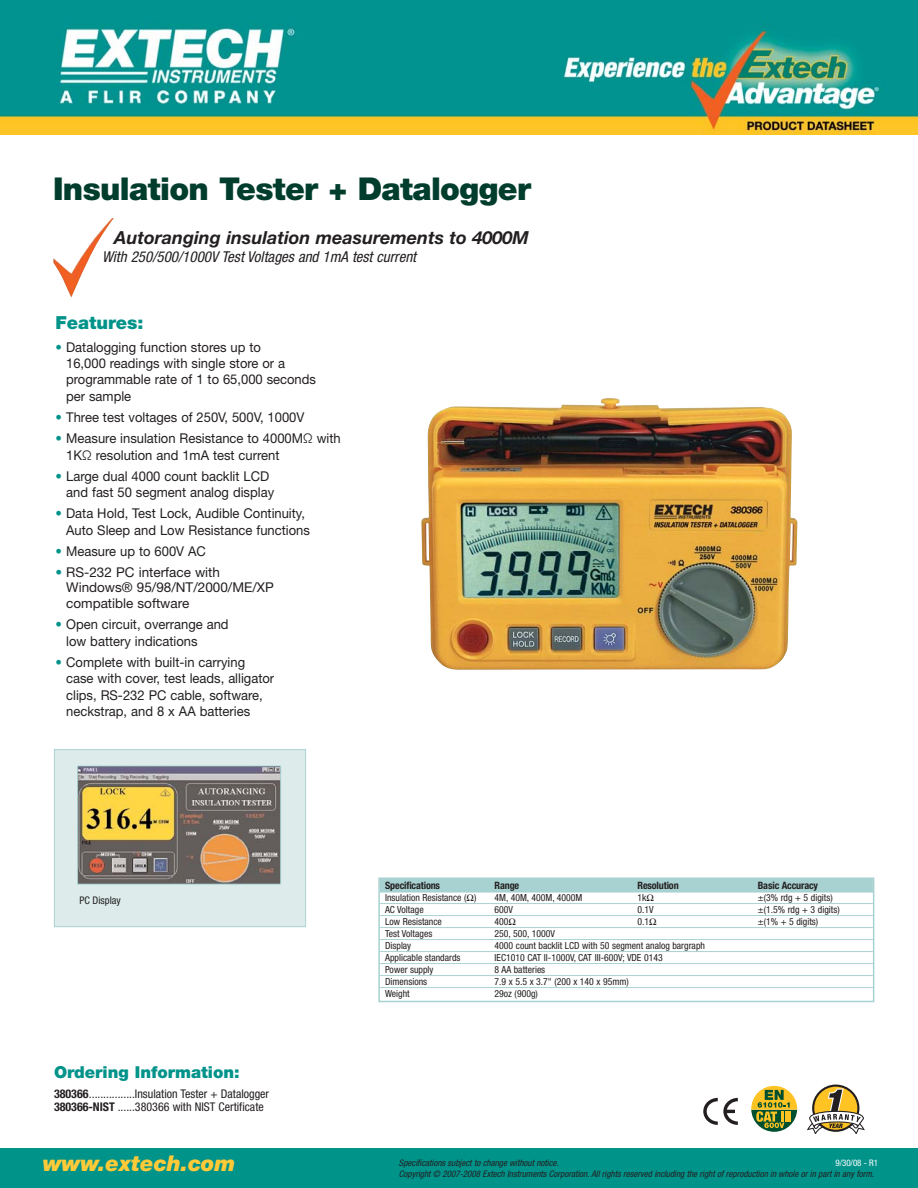
<style>
.page{position:relative;width:918px;height:1188px;background:#fff}
.page>*{position:absolute;margin:0;border:0;box-sizing:border-box;transform-origin:0 0}
.t1{font:900 31.5px "Helvetica Neue LT";letter-spacing:-.02em;color:#003d2c}
.t2{font:italic 900 21.75px "Helvetica Neue LT";color:#ffca38}
.t3{font:italic 700 18px "Helvetica Neue LT";color:#231f20}
.t4{font:900 18px "Helvetica Neue LT";color:#00938a}
.t5{font:900 16.5px "Helvetica Neue LT";color:#00938a}
.t6{font:italic condensed 15px "Helvetica Neue LT";color:#231f20}
.t7{font:13.5px/16.4px "Helvetica Neue LT";color:#231f20;scale:.96 1}
.t8{font:13.5px/15.8px "Helvetica Neue LT";color:#231f20}
.t9{font:condensed 12px/13.5px "Helvetica Neue LT";color:#231f20}
.t10{font:condensed 10.5px "Helvetica Neue LT";color:#231f20}
.t11{font:700 condensed 10.2px "Helvetica Neue LT";letter-spacing:-.015em;color:#231f20}
.t12{font:condensed 9.75px "Helvetica Neue LT";color:#231f20}
.t13{font:italic condensed 9px "Helvetica Neue LT";color:#231f20}
.t14{font:condensed 9px "Helvetica Neue LT";color:#fff}
.s1{color:#00938a}
.s2{font-weight:700}
</style>
<div class="page">
<div style="left:0;top:1148px;width:918px;height:40px;background:#00938a"></div>
<img style="left:53px;top:218px;width:61px;height:80px">
<svg style="left:807px;top:1085px;width:58px;height:49px"></svg>
<svg style="left:703px;top:1098px;width:35px;height:27px"></svg>
<img style="left:421px;top:398px;width:376px;height:272px">
<svg style="left:751px;top:1086px;width:47px;height:46px"></svg>
<div style="left:378px;top:878px;width:496px;height:124px;border:2px solid #a8d2d1"></div>
<div style="left:380px;top:879px;width:493px;height:13px;background:#a8d2d1"></div>
<hr style="left:380px;top:903px;width:493px;height:1px;background:#a8d2d1">
<hr style="left:380px;top:915px;width:493px;height:1px;background:#a8d2d1">
<hr style="left:380px;top:927px;width:493px;height:1px;background:#a8d2d1">
<hr style="left:380px;top:939px;width:493px;height:1px;background:#a8d2d1">
<hr style="left:380px;top:951px;width:493px;height:1px;background:#a8d2d1">
<hr style="left:380px;top:963px;width:493px;height:1px;background:#a8d2d1">
<hr style="left:380px;top:975px;width:493px;height:1px;background:#a8d2d1">
<hr style="left:380px;top:987px;width:493px;height:1px;background:#a8d2d1">
<img style="left:0;top:0;width:918px;height:135px">
<div style="left:55px;top:750px;width:250px;height:176px;background:#ddeceb"></div>
<div style="left:54px;top:749px;width:252px;height:178px;border:1px solid #a8d2d1"></div>
<img style="left:79px;top:768px;width:200px;height:115px">
<div style="left:77px;top:766px;width:204px;height:119px;border:1px solid #a8d2d1"></div>
<h1 class="t1" style="left:53px;top:177px;width:479px">Insulation Tester + Datalogger</h1>
<h3 class="t3" style="left:114px;top:231px;width:416px">Autoranging insulation measurements to 4000M</h3>
<p class="t6" style="left:102px;top:251px;width:316px">With 250/500/1000V Test Voltages and 1mA test current</p>
<h3 class="t4" style="left:55px;top:316px;width:90px">Features:</h3>
<p class="t7" style="left:66px;top:340px;width:262px;text-indent:-11px"><span class="s1">•</span> Datalogging function stores up to<br>16,000 readings with single store or a programmable rate of 1 to 65,000 seconds per sample</p>
<p class="t7" style="left:55px;top:410px;width:261px"><span class="s1">•</span> Three test voltages of 250V, 500V, 1000V</p>
<p class="t7" style="left:66px;top:432px;width:287px;text-indent:-11px"><span class="s1">•</span> Measure insulation Resistance to 4000MΩ with<br>1KΩ resolution and 1mA test current</p>
<p class="t7" style="left:66px;top:469px;width:218px;text-indent:-11px"><span class="s1">•</span> Large dual 4000 count backlit LCD and fast 50 segment analog display</p>
<p class="t7" style="left:66px;top:507px;width:255px;text-indent:-11px"><span class="s1">•</span> Data Hold, Test Lock, Audible Continuity,<br>Auto Sleep and Low Resistance functions</p>
<p class="t7" style="left:55px;top:545px;width:158px"><span class="s1">•</span> Measure up to 600V AC</p>
<p class="t8" style="left:66px;top:565px;width:209px;text-indent:-11px"><span class="s1">•</span> RS-232 PC interface with<br>Windows® 95/98/NT/2000/ME/XP compatible software</p>
<p class="t7" style="left:66px;top:618px;width:171px;text-indent:-11px"><span class="s1">•</span> Open circuit, overrange and low battery indications</p>
<p class="t7" style="left:66px;top:655px;width:218px;text-indent:-11px"><span class="s1">•</span> Complete with built-in carrying case with cover, test leads, alligator clips, RS-232 PC cable, software, neckstrap, and 8 x AA batteries</p>
<p class="t10" style="left:79px;top:896px;width:43px">PC Display</p>
<p class="t5" style="left:54px;top:1067px;width:187px">Ordering Information:</p>
<p class="t9" style="left:54px;top:1088px;width:217px"><span class="s2">380366</span>................Insulation Tester + Datalogger<br><span class="s2">380366-NIST</span> ......380366 with NIST Certificate</p>
<h2 class="t2" style="left:43px;top:1156px;width:194px">www.extech.com</h2>
<p class="t11" style="left:385px;top:882px;width:57px">Specifications</p>
<p class="t11" style="left:495px;top:882px;width:26px">Range</p>
<p class="t11" style="left:638px;top:882px;width:43px">Resolution</p>
<p class="t11" style="left:758px;top:882px;width:62px">Basic Accuracy</p>
<p class="t12" style="left:385px;top:895px;width:93px">Insulation Resistance (Ω)</p>
<p class="t12" style="left:495px;top:895px;width:89px">4M, 40M, 400M, 4000M</p>
<p class="t12" style="left:638px;top:895px;width:18px">1kΩ</p>
<p class="t12" style="left:758px;top:895px;width:76px">±(3% rdg + 5 digits)</p>
<p class="t12" style="left:385px;top:907px;width:40px">AC Voltage</p>
<p class="t12" style="left:495px;top:907px;width:20px">600V</p>
<p class="t12" style="left:638px;top:907px;width:18px">0.1V</p>
<p class="t12" style="left:758px;top:907px;width:83px">±(1.5% rdg + 3 digits)</p>
<p class="t12" style="left:385px;top:919px;width:58px">Low Resistance</p>
<p class="t12" style="left:495px;top:919px;width:23px">400Ω</p>
<p class="t12" style="left:638px;top:919px;width:21px">0.1Ω</p>
<p class="t12" style="left:758px;top:919px;width:62px">±(1% + 5 digits)</p>
<p class="t12" style="left:385px;top:931px;width:49px">Test Voltages</p>
<p class="t12" style="left:495px;top:931px;width:62px">250, 500, 1000V</p>
<p class="t12" style="left:385px;top:943px;width:28px">Display</p>
<p class="t12" style="left:495px;top:943px;width:212px">4000 count backlit LCD with 50 segment analog bargraph</p>
<p class="t12" style="left:385px;top:955px;width:77px">Applicable standards</p>
<p class="t12" style="left:495px;top:955px;width:170px">IEC1010 CAT II-1000V, CAT III-600V; VDE 0143</p>
<p class="t12" style="left:385px;top:967px;width:50px">Power supply</p>
<p class="t12" style="left:495px;top:967px;width:52px">8 AA batteries</p>
<p class="t12" style="left:385px;top:979px;width:44px">Dimensions</p>
<p class="t12" style="left:495px;top:979px;width:136px">7.9 x 5.5 x 3.7" (200 x 140 x 95mm)</p>
<p class="t12" style="left:385px;top:991px;width:26px">Weight</p>
<p class="t12" style="left:495px;top:991px;width:45px">29oz (900g)</p>
<p class="t13" style="left:399px;top:1160px;width:161px">Specifications subject to change without notice.</p>
<p class="t14" style="left:835px;top:1160px;width:44px">9/30/08 - R1</p>
<p class="t13" style="left:399px;top:1171px;width:477px">Copyright © 2007-2008 Extech Instruments Corporation. All rights reserved including the right of reproduction in whole or in part in any form.</p>
</div>
